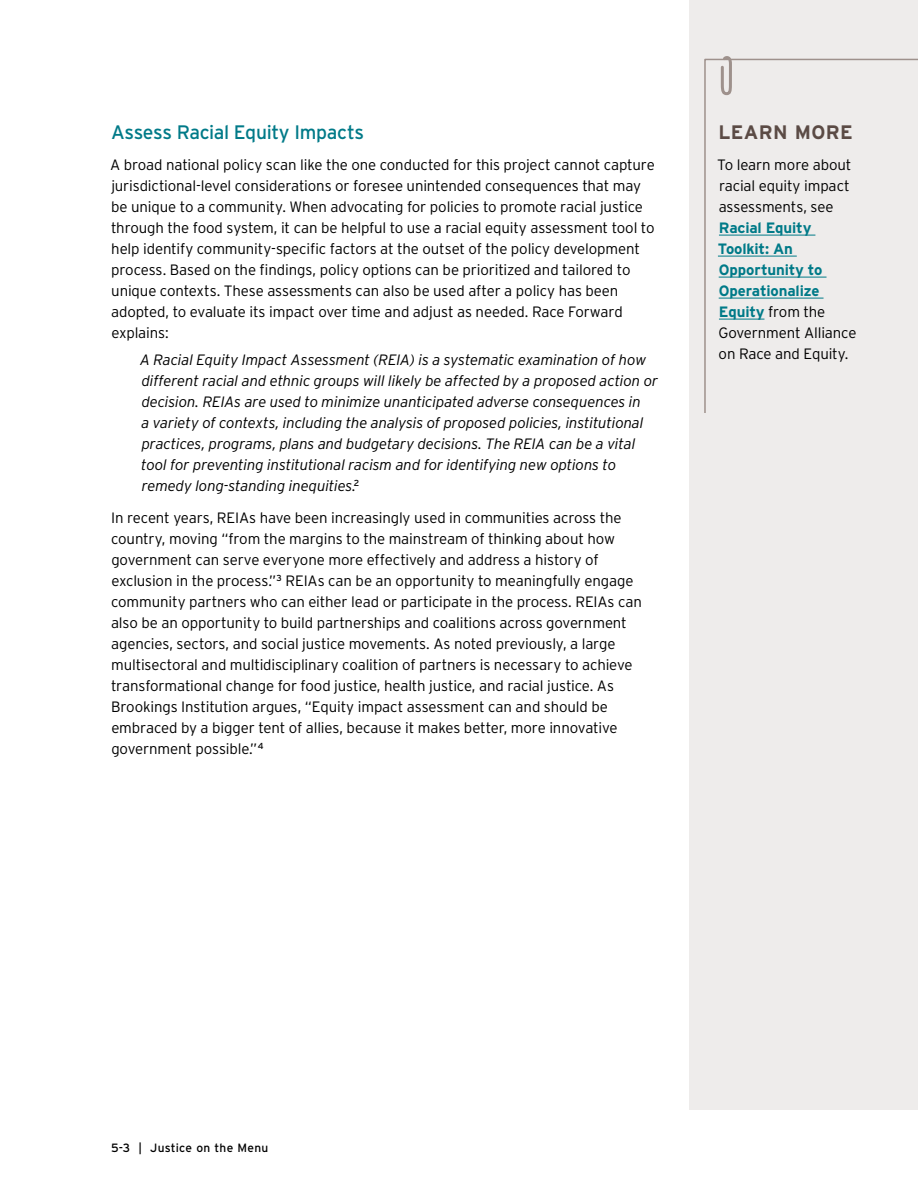
<style>
.page{position:relative;width:918px;height:1188px;background:#fff}
.page>*{position:absolute;margin:0;border:0;box-sizing:border-box;transform-origin:0 0}
.headlines_h4_headline_4{font:19.5px "Interstate";letter-spacing:-.02em;color:#007a88}
.body_h3_learn_more_-_headline_1{font:700 19.5px "Interstate";letter-spacing:.015em;color:#5b4b45}
.body_p_body_text{font:300 15px/21px "Interstate";letter-spacing:-.01em;color:#000}
.body_p_body_text_-_before_bullets{font:300 15px/21px "Interstate";letter-spacing:-.01em;color:#000}
.body_p_body_text_-_indent{font:italic 300 15px/21px "Interstate";letter-spacing:-.01em;color:#000}
.t1{font:12px "Interstate";letter-spacing:.015em;color:#000}
.s1{font-weight:700;color:#007a88}
</style>
<div class="page">
<div style="left:689px;top:0;width:229px;height:1110px;background:#eeeceb"></div>
<svg style="left:723px;top:56px;width:8px;height:2px"></svg>
<svg style="left:704px;top:58px;width:214px;height:354px"></svg>
<hr style="left:719px;top:235px;width:96px;height:1px;background:#007a88">
<hr style="left:718px;top:256px;width:79px;height:1px;background:#007a88">
<hr style="left:719px;top:277px;width:108px;height:1px;background:#007a88">
<hr style="left:719px;top:298px;width:105px;height:1px;background:#007a88">
<hr style="left:719px;top:319px;width:45px;height:1px;background:#007a88">
<h3 class="headlines_h4_headline_4" style="left:111px;top:120px;width:255px">Assess Racial Equity Impacts</h3>
<p class="body_p_body_text_-_before_bullets" style="left:110px;top:154px;width:546px">A broad national policy scan like the one conducted for this project cannot capture jurisdictional-level considerations or foresee unintended consequences that may be unique to a community. When advocating for policies to promote racial justice through the food system, it can be helpful to use a racial equity assessment tool to help identify community-specific factors at the outset of the policy development process. Based on the findings, policy options can be prioritized and tailored to unique contexts. These assessments can also be used after a policy has been adopted, to evaluate its impact over time and adjust as needed. Race Forward explains:</p>
<p class="body_p_body_text_-_indent" style="left:140px;top:349px;width:520px">A Racial Equity Impact Assessment (REIA) is a systematic examination of how different racial and ethnic groups will likely be affected by a proposed action or decision. REIAs are used to minimize unanticipated adverse consequences in<br>a variety of contexts, including the analysis of proposed policies, institutional practices, programs, plans and budgetary decisions. The REIA can be a vital tool for preventing institutional racism and for identifying new options to remedy long-standing inequities.<sup>2</sup></p>
<p class="body_p_body_text" style="left:111px;top:507px;width:532px">In recent years, REIAs have been increasingly used in communities across the country, moving “from the margins to the mainstream of thinking about how government can serve everyone more effectively and address a history of exclusion in the process.”<sup>3</sup> REIAs can be an opportunity to meaningfully engage community partners who can either lead or participate in the process. REIAs can also be an opportunity to build partnerships and coalitions across government agencies, sectors, and social justice movements. As noted previously, a large multisectoral and multidisciplinary coalition of partners is necessary to achieve transformational change for food justice, health justice, and racial justice. As Brookings Institution argues, “Equity impact assessment can and should be embraced by a bigger tent of allies, because it makes better, more innovative government possible.”<sup>4</sup></p>
<p class="body_h3_learn_more_-_headline_1" style="left:718px;top:120px;width:136px">LEARN MORE</p>
<p class="body_p_body_text" style="left:717px;top:154px;width:141px">To learn more about racial equity impact assessments, see<br><span class="s1">Racial Equity<br>Toolkit: An<br>Opportunity to<br>Operationalize<br>Equity</span> from the<br>Government Alliance on Race and Equity.</p>
<p class="t1" style="left:111px;top:1140px;width:159px">5-3 | Justice on the Menu</p>
</div>
